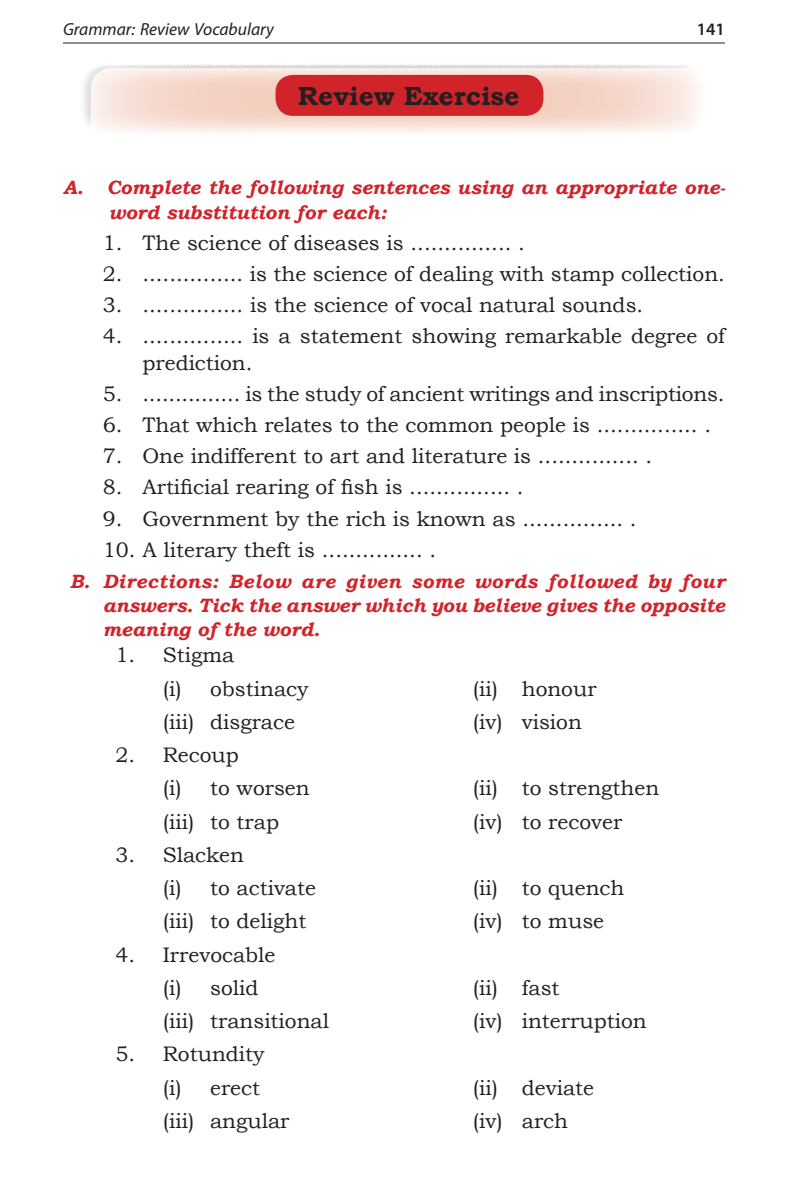
<style>
.page{position:relative;width:788px;height:1197px;background:#fff}
.page>*{position:absolute;margin:0;border:0;box-sizing:border-box;transform-origin:0 0}
.t1{font:700 26.25px "Bookman Old Style";color:#231f20}
.text_with_indent_Mai{font:21px/26.2px "Bookman Old Style";color:#231f20}
.Hang1_eg{font:21px "Bookman Old Style";color:#231f20}
.text_with_indent_Mai-2{font:italic 700 19.25px/24.2px "Bookman Old Style";color:#d1232a;text-align:justify}
.Heading_4{font:italic 700 19.25px/24.2px "Bookman Old Style";color:#d1232a}
.t2{font:italic 17.5px "Myriad Pro";color:#231f20}
.t3{font:600 17.5px "Myriad Pro";color:#231f20}
</style>
<div class="page">
<hr style="left:63px;top:43px;width:661px;height:1px;background:#231f20">
<svg style="left:84px;top:64px;width:614px;height:69px;background:#f6e1d9"></svg>
<div style="left:275px;top:75px;width:268px;height:41px;background:#d1232a;border-radius:18px"></div>
<p class="t2" style="left:63px;top:19px;width:212px">Grammar: Review Vocabulary</p>
<p class="t3" style="left:696px;top:18px;width:30px">141</p>
<p class="t1" style="left:298px;top:77px;width:223px">Review Exercise</p>
<p class="Heading_4" style="left:109px;top:176px;width:617px;text-indent:-46px">A. Complete the following sentences using an appropriate one&shy;word substitution for each:</p>
<p class="text_with_indent_Mai" style="left:103px;top:230px;width:423px">1. The science of diseases is ............... .</p>
<p class="text_with_indent_Mai" style="left:103px;top:261px;width:623px">2. ............... is the science of dealing with stamp collection.</p>
<p class="text_with_indent_Mai" style="left:103px;top:292px;width:542px">3. ............... is the science of vocal natural sounds.</p>
<p class="text_with_indent_Mai" style="left:142px;top:323px;width:584px;text-indent:-40px">4. ............... is a statement showing remarkable degree of prediction.</p>
<p class="text_with_indent_Mai" style="left:103px;top:381px;width:623px">5. ............... is the study of ancient writings and inscriptions.</p>
<p class="text_with_indent_Mai" style="left:103px;top:412px;width:609px">6. That which relates to the common people is ............... .</p>
<p class="text_with_indent_Mai" style="left:103px;top:443px;width:551px">7. One indifferent to art and literature is ............... .</p>
<p class="text_with_indent_Mai" style="left:103px;top:474px;width:422px">8. Artificial rearing of fish is ............... .</p>
<p class="text_with_indent_Mai" style="left:103px;top:505px;width:535px">9. Government by the rich is known as ............... .</p>
<p class="text_with_indent_Mai" style="left:103px;top:537px;width:335px">10. A literary theft is ............... .</p>
<p class="text_with_indent_Mai-2" style="left:103px;top:569px;width:624px;text-indent:-33px">B. Directions: Below are given some words followed by four answers. Tick the answer which you believe gives the opposite meaning of the word.</p>
<p class="Hang1_eg" style="left:116px;top:642px;width:120px">1. Stigma</p>
<p class="Hang1_eg" style="left:163px;top:675px;width:147px">(i) obstinacy</p>
<p class="Hang1_eg" style="left:472px;top:675px;width:125px">(ii) honour</p>
<p class="Hang1_eg" style="left:163px;top:708px;width:134px">(iii) disgrace</p>
<p class="Hang1_eg" style="left:472px;top:708px;width:111px">(iv) vision</p>
<p class="Hang1_eg" style="left:116px;top:741px;width:125px">2. Recoup</p>
<p class="Hang1_eg" style="left:163px;top:775px;width:148px">(i) to worsen</p>
<p class="Hang1_eg" style="left:472px;top:775px;width:188px">(ii) to strengthen</p>
<p class="Hang1_eg" style="left:163px;top:808px;width:118px">(iii) to trap</p>
<p class="Hang1_eg" style="left:472px;top:808px;width:151px">(iv) to recover</p>
<p class="Hang1_eg" style="left:116px;top:841px;width:130px">3. Slacken</p>
<p class="Hang1_eg" style="left:163px;top:874px;width:155px">(i) to activate</p>
<p class="Hang1_eg" style="left:472px;top:874px;width:153px">(ii) to quench</p>
<p class="Hang1_eg" style="left:163px;top:908px;width:145px">(iii) to delight</p>
<p class="Hang1_eg" style="left:472px;top:908px;width:133px">(iv) to muse</p>
<p class="Hang1_eg" style="left:116px;top:941px;width:161px">4. Irrevocable</p>
<p class="Hang1_eg" style="left:163px;top:974px;width:97px">(i) solid</p>
<p class="Hang1_eg" style="left:472px;top:974px;width:88px">(ii) fast</p>
<p class="Hang1_eg" style="left:163px;top:1007px;width:168px">(iii) transitional</p>
<p class="Hang1_eg" style="left:472px;top:1007px;width:175px">(iv) interruption</p>
<p class="Hang1_eg" style="left:116px;top:1041px;width:150px">5. Rotundity</p>
<p class="Hang1_eg" style="left:163px;top:1074px;width:99px">(i) erect</p>
<p class="Hang1_eg" style="left:472px;top:1074px;width:123px">(ii) deviate</p>
<p class="Hang1_eg" style="left:163px;top:1107px;width:128px">(iii) angular</p>
<p class="Hang1_eg" style="left:472px;top:1107px;width:97px">(iv) arch</p>
</div>
